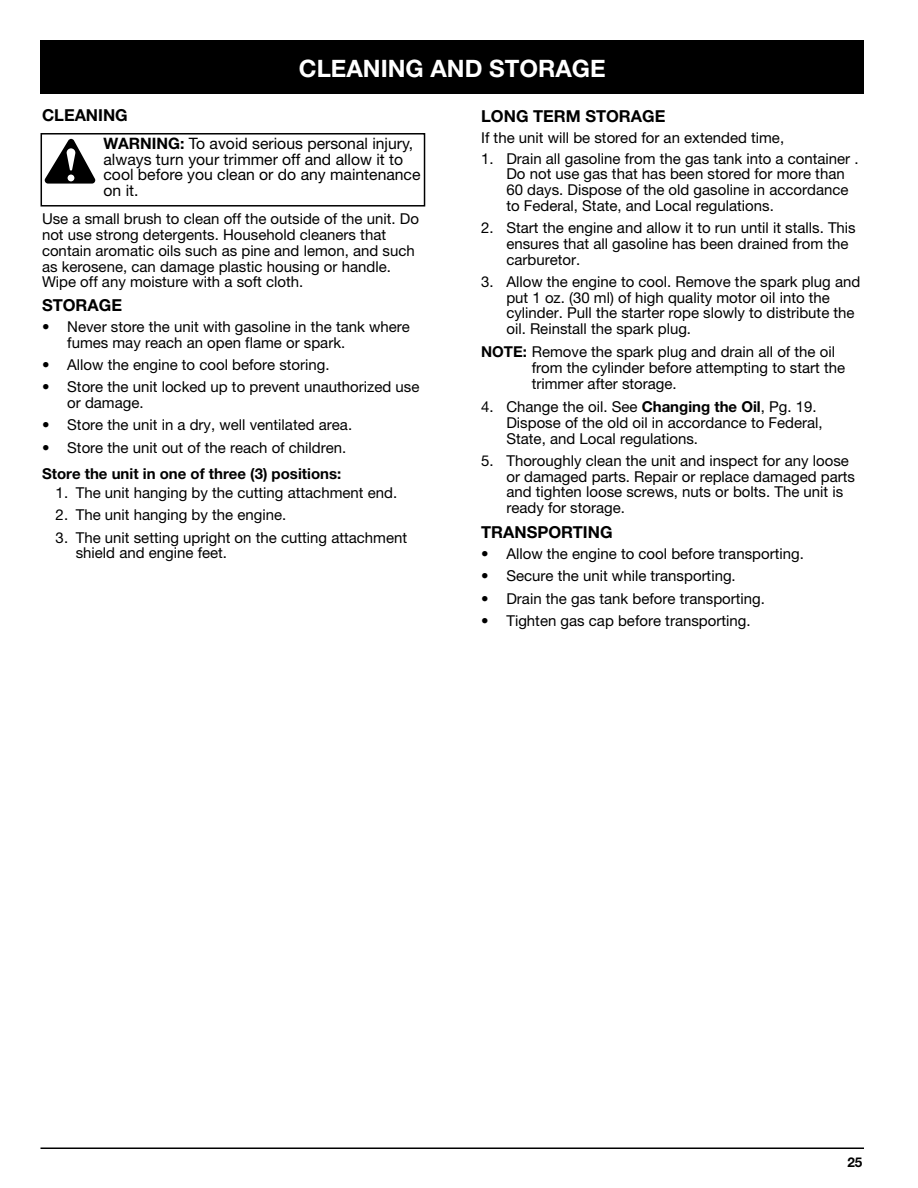
<style>
.page{position:relative;width:918px;height:1188px;background:#fff}
.page>*{position:absolute;margin:0;border:0;box-sizing:border-box;transform-origin:0 0}
.t1{font:700 24px "Helvetica Neue";color:#fff}
.t2{font:700 16.5px "Helvetica Neue";color:#000}
.t3{font:15.75px/15.8px "Helvetica Neue";color:#000}
.t4{font:15px/15.8px "Helvetica Neue";color:#000}
.t5{font:700 15px "Helvetica Neue";color:#000}
.t6{font:700 13.5px "Helvetica Neue";color:#000}
.s1{font-weight:700}
</style>
<div class="page">
<div style="left:40px;top:40px;width:824px;height:54px;background:#000"></div>
<hr style="left:40px;top:1148px;width:824px;height:1px;background:#000">
<svg style="left:45px;top:139px;width:50px;height:45px"></svg>
<div style="left:41px;top:133px;width:384px;height:74px;border:2px solid #000"></div>
<h1 class="t1" style="left:299px;top:60px;width:308px">CLEANING AND STORAGE</h1>
<p class="t2" style="left:42px;top:109px;width:87px">CLEANING</p>
<p class="t3" style="left:104px;top:137px;width:319px"><span class="s1">WARNING:</span> To avoid serious personal injury, always turn your trimmer off and allow it to cool before you clean or do any maintenance on it.</p>
<p class="t4" style="left:42px;top:213px;width:378px">Use a small brush to clean off the outside of the unit. Do not use strong detergents. Household cleaners that contain aromatic oils such as pine and lemon, and such as kerosene, can damage plastic housing or handle.<br>Wipe off any moisture with a soft cloth.</p>
<p class="t2" style="left:42px;top:299px;width:82px">STORAGE</p>
<p class="t4" style="left:67px;top:320px;width:344px;text-indent:-25px">• Never store the unit with gasoline in the tank where fumes may reach an open flame or spark.</p>
<p class="t4" style="left:42px;top:358px;width:289px">• Allow the engine to cool before storing.</p>
<p class="t4" style="left:67px;top:381px;width:354px;text-indent:-25px">• Store the unit locked up to prevent unauthorized use or damage.</p>
<p class="t4" style="left:42px;top:419px;width:312px">• Store the unit in a dry, well ventilated area.</p>
<p class="t4" style="left:42px;top:441px;width:306px">• Store the unit out of the reach of children.</p>
<p class="t5" style="left:42px;top:468px;width:301px">Store the unit in one of three (3) positions:</p>
<p class="t4" style="left:56px;top:486px;width:343px">1. The unit hanging by the cutting attachment end.</p>
<p class="t4" style="left:56px;top:509px;width:232px">2. The unit hanging by the engine.</p>
<p class="t4" style="left:76px;top:531px;width:333px;text-indent:-20px">3. The unit setting upright on the cutting attachment shield and engine feet.</p>
<p class="t2" style="left:481px;top:110px;width:186px">LONG TERM STORAGE</p>
<p class="t4" style="left:481px;top:131px;width:305px">If the unit will be stored for an extended time,</p>
<p class="t4" style="left:506px;top:152px;width:354px;text-indent:-25px">1. Drain all gasoline from the gas tank into a container .<br>Do not use gas that has been stored for more than 60 days. Dispose of the old gasoline in accordance to Federal, State, and Local regulations.</p>
<p class="t4" style="left:506px;top:221px;width:351px;text-indent:-25px">2. Start the engine and allow it to run until it stalls. This ensures that all gasoline has been drained from the carburetor.</p>
<p class="t4" style="left:506px;top:275px;width:355px;text-indent:-25px">3. Allow the engine to cool. Remove the spark plug and put 1 oz. (30 ml) of high quality motor oil into the cylinder. Pull the starter rope slowly to distribute the oil. Reinstall the spark plug.</p>
<p class="t4" style="left:532px;top:346px;width:315px;text-indent:-51px"><span class="s1">NOTE:</span> Remove the spark plug and drain all of the oil from the cylinder before attempting to start the trimmer after storage.</p>
<p class="t4" style="left:506px;top:401px;width:318px;text-indent:-25px">4. Change the oil. See <span class="s1">Changing the Oil</span>, Pg. 19.<br>Dispose of the old oil in accordance to Federal,<br>State, and Local regulations.</p>
<p class="t4" style="left:506px;top:454px;width:350px;text-indent:-25px">5. Thoroughly clean the unit and inspect for any loose or damaged parts. Repair or replace damaged parts and tighten loose screws, nuts or bolts. The unit is ready for storage.</p>
<p class="t2" style="left:481px;top:526px;width:133px">TRANSPORTING</p>
<p class="t4" style="left:481px;top:547px;width:324px">• Allow the engine to cool before transporting.</p>
<p class="t4" style="left:481px;top:570px;width:256px">• Secure the unit while transporting.</p>
<p class="t4" style="left:481px;top:592px;width:285px">• Drain the gas tank before transporting.</p>
<p class="t4" style="left:481px;top:614px;width:271px">• Tighten gas cap before transporting.</p>
<p class="t6" style="left:847px;top:1157px;width:17px">25</p>
</div>
